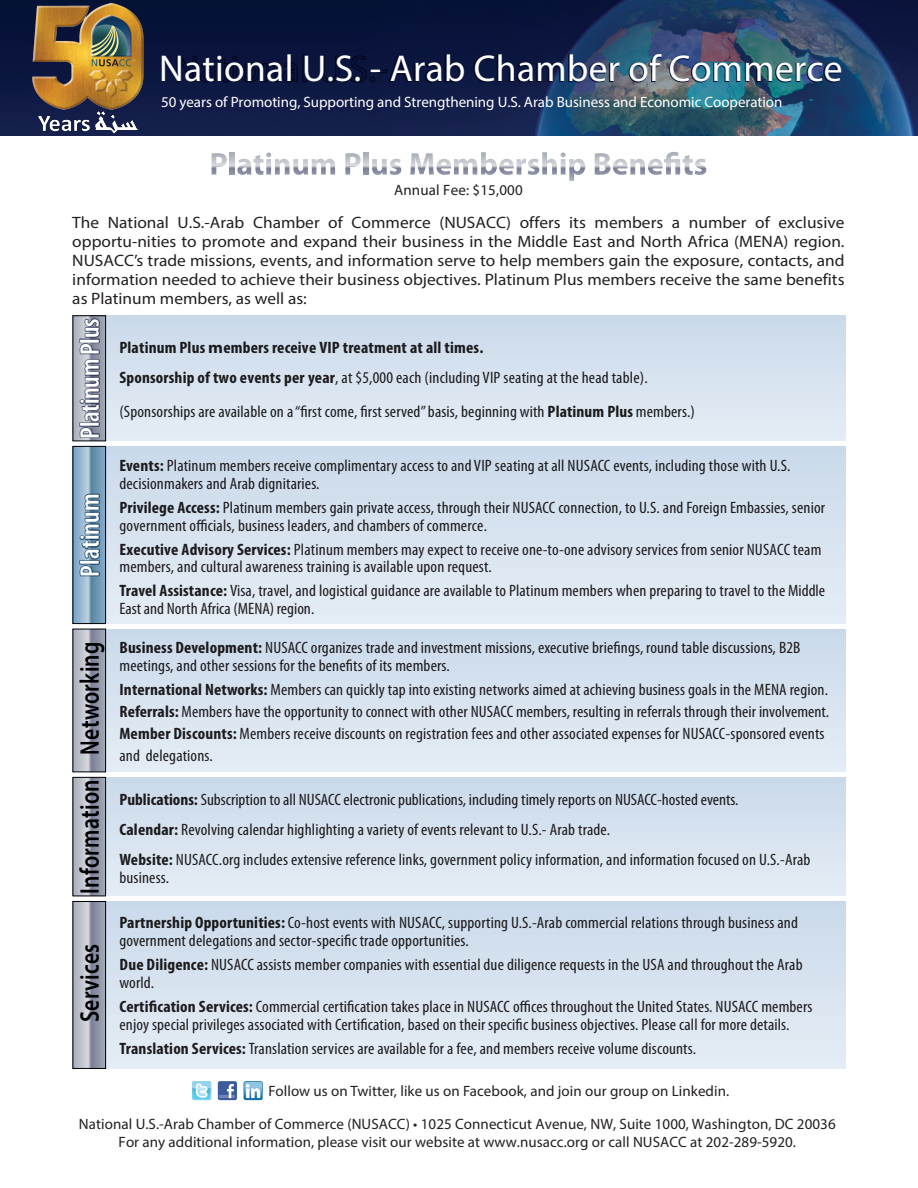
<style>
.page{position:relative;width:918px;height:1188px;background:#fff}
.page>*{position:absolute;margin:0;border:0;box-sizing:border-box;transform-origin:0 0}
.t1{font:37.5px "Myriad Pro";letter-spacing:.01em;color:#fff}
.t2{font:600 27px "Myriad Pro";letter-spacing:.01em;color:#000002;scale:.8 1}
.t3{font:600 condensed 27px "Myriad Pro";letter-spacing:-.01em;color:#fff}
.t4{font:600 condensed 27px "Myriad Pro";letter-spacing:.01em;color:#fff}
.t5{font:condensed 16.5px/18px "Myriad Pro";letter-spacing:.01em;color:#231f20;scale:1.05 1}
.t6{font:16.5px/19.2px "Myriad Pro";color:#231f20;text-align:justify;scale:1.05 1}
.t7{font:700 condensed 16.5px/30.8px "Myriad Pro";letter-spacing:.01em;color:#231f20;scale:1.05 1}
.t8{font:condensed 16.5px "Myriad Pro";letter-spacing:.01em;color:#211e1e;scale:1.05 1}
.t9{font:15px/17.4px "Myriad Pro";letter-spacing:.005em;color:#231f20;text-align:center}
.t10{font:15px "Myriad Pro";letter-spacing:-.005em;color:#fff}
.s1{font-stretch:normal}
.s2{font-weight:400}
.s3{font-weight:700}
</style>
<div class="page">
<img style="left:0;top:0;width:918px;height:136px">
<svg style="left:176px;top:55px;width:123px;height:28px;background:#081137"></svg>
<svg style="left:319px;top:54px;width:145px;height:29px;background:#091238"></svg>
<svg style="left:473px;top:54px;width:147px;height:29px;background:#16254c"></svg>
<svg style="left:628px;top:53px;width:34px;height:30px"></svg>
<img style="left:669px;top:55px;width:172px;height:28px">
<div style="left:73px;top:446px;width:772px;height:178px;background:linear-gradient(to right,#d7e3f0,#d7e3f0)"></div>
<svg style="left:75px;top:448px;width:29px;height:174px;background:#85a8c3"></svg>
<div style="left:73px;top:446px;width:33px;height:178px;border:1px solid #000002"></div>
<svg style="left:78px;top:493px;width:23px;height:84px;background:#587f9c"></svg>
<div style="left:73px;top:316px;width:772px;height:125px;background:linear-gradient(to right,#d7e3ef,#d7e3ef)"></div>
<svg style="left:75px;top:317px;width:29px;height:122px"></svg>
<div style="left:73px;top:315px;width:33px;height:126px;border:1px solid #000002"></div>
<svg style="left:78px;top:317px;width:23px;height:122px;background:#7a8093"></svg>
<div style="left:73px;top:629px;width:772px;height:143px;background:linear-gradient(to right,#d7e3ef,#d7e3ef)"></div>
<svg style="left:75px;top:631px;width:29px;height:139px;background:#a7acb9"></svg>
<div style="left:73px;top:629px;width:33px;height:143px;border:1px solid #000002"></div>
<div style="left:73px;top:777px;width:772px;height:119px;background:linear-gradient(to right,#d7e3ef,#d7e3ef)"></div>
<svg style="left:75px;top:779px;width:29px;height:115px;background:#a7acb9"></svg>
<div style="left:73px;top:777px;width:33px;height:119px;border:1px solid #000002"></div>
<div style="left:73px;top:901px;width:772px;height:167px;background:linear-gradient(to right,#d7e3ef,#d7e3ef)"></div>
<svg style="left:75px;top:903px;width:29px;height:164px;background:#a7acb9"></svg>
<div style="left:73px;top:901px;width:33px;height:168px;border:1px solid #000002"></div>
<div style="left:218px;top:1081px;width:19px;height:19px;background:#3b5b9c;border-radius:2px"></div>
<svg style="left:220px;top:1084px;width:15px;height:14px"></svg>
<div style="left:244px;top:1081px;width:19px;height:19px;background:#1172a7;border-radius:2px"></div>
<svg style="left:244px;top:1082px;width:18px;height:16px"></svg>
<svg style="left:192px;top:1081px;width:19px;height:19px"></svg>
<svg style="left:212px;top:153px;width:15px;height:22px"></svg>
<svg style="left:230px;top:152px;width:5px;height:23px"></svg>
<svg style="left:237px;top:152px;width:98px;height:23px"></svg>
<svg style="left:345px;top:153px;width:16px;height:22px"></svg>
<svg style="left:364px;top:152px;width:4px;height:23px"></svg>
<svg style="left:372px;top:159px;width:29px;height:16px"></svg>
<svg style="left:410px;top:152px;width:175px;height:29px"></svg>
<svg style="left:595px;top:152px;width:111px;height:23px"></svg>
<img style="left:23px;top:0;width:130px;height:136px">
<h1 class="t1" style="left:159px;top:45px;width:685px">National U.S. - Arab Chamber of Commerce</h1>
<p class="t10" style="left:161px;top:93px;width:623px">50 years of Promoting, Supporting and Strengthening U.S. Arab Business and Economic Cooperation</p>
<p class="t9" style="left:394px;top:181px;width:130px">Annual Fee: $15,000</p>
<p class="t6" style="left:72px;top:212px;width:737px">The National U.S.-Arab Chamber of Commerce (NUSACC) offers its members a number of exclusive opportu-nities to promote and expand their business in the Middle East and North Africa (MENA) region.<br>NUSACC’s trade missions, events, and information serve to help members gain the exposure, contacts, and information needed to achieve their business objectives. Platinum Plus members receive the same benefits as Platinum members, as well as:</p>
<h2 class="t3" style="left:75px;top:439px;width:122px;rotate:-90deg">Platinum Plus</h2>
<h2 class="t4" style="left:75px;top:577px;width:85px;rotate:-90deg">Platinum</h2>
<h2 class="t2" style="left:73px;top:755px;width:143px;rotate:-90deg">Networking</h2>
<h2 class="t2" style="left:73px;top:894px;width:145px;rotate:-90deg">Information</h2>
<h2 class="t2" style="left:73px;top:1022px;width:99px;rotate:-90deg">Services</h2>
<p class="t7" style="left:119px;top:332px;width:505px">Platinum Plus <span class="s1">m</span>embers receive VIP treatment at all times.<br>Sponsorship of two events per year<span class="s2">, at $5,000 each (including VIP seating at the head table).</span></p>
<p class="t8" style="left:119px;top:403px;width:550px">(Sponsorships are available on a“first come, first served”basis, beginning with <span class="s3">Platinum Plus</span> members.)</p>
<p class="t5" style="left:119px;top:457px;width:641px"><span class="s3">Events:</span> Platinum members receive complimentary access to and VIP seating at all NUSACC events, including those with U.S. decisionmakers and Arab dignitaries.</p>
<p class="t5" style="left:119px;top:499px;width:674px"><span class="s3">Privilege Access:</span> Platinum members gain private access, through their NUSACC connection, to U.S. and Foreign Embassies, senior government officials, business leaders, and chambers of commerce.</p>
<p class="t5" style="left:119px;top:542px;width:670px;line-height:16.6px"><span class="s3">Executive Advisory Services:</span> Platinum members may expect to receive one-to-one advisory services from senior NUSACC team members, and cultural awareness training is available upon request.</p>
<p class="t5" style="left:119px;top:582px;width:674px"><span class="s3">Travel Assistance:</span> Visa, travel, and logistical guidance are available to Platinum members when preparing to travel to the Middle<br>East and North Africa (MENA) region.</p>
<p class="t5" style="left:119px;top:639px;width:650px"><span class="s3">Business Development:</span> NUSACC organizes trade and investment missions, executive briefings, round table discussions, B2B meetings, and other sessions for the benefits of its members.</p>
<p class="t5" style="left:119px;top:679px;width:677px;line-height:22px"><span class="s3">International Networks:</span> Members can quickly tap into existing networks aimed atachieving business goals in the MENA region.<br><span class="s3">Referrals:</span> Members have the opportunity to connect with other NUSACC members, resulting in referrals through their involvement.<br><span class="s3">Member Discounts:</span> Members receive discounts on registration fees and other associated expenses for NUSACC-sponsored events and delegations.</p>
<p class="t5" style="left:119px;top:784px;width:660px;line-height:30px"><span class="s3">Publications:</span> Subscription to all NUSACC electronic publications, including timely reports on NUSACC-hosted events.<br><span class="s3">Calendar:</span> Revolving calendar highlighting a variety of events relevant to U.S.- Arab trade.<br><span class="s3">Website:</span> NUSACC.org includes extensive reference links, government policy information, and information focused on U.S.-Arab</p>
<p class="t5" style="left:119px;top:868px;width:49px">business.</p>
<p class="t5" style="left:119px;top:914px;width:648px"><span class="s3">Partnership Opportunities:</span>Co-host events with NUSACC, supporting U.S.-Arab commercial relations through business and government delegations and sector-specific trade opportunities.</p>
<p class="t5" style="left:119px;top:956px;width:652px"><span class="s3">Due Diligence:</span> NUSACC assists member companies with essential due diligence requests in the USA and throughout the Arab world.</p>
<p class="t5" style="left:119px;top:998px;width:662px"><span class="s3">Certification Services:</span> Commercial certification takes place in NUSACC offices throughout the United States. NUSACC members enjoy special privileges associated with Certification, based on their specific business objectives. Please call for more details.</p>
<p class="t5" style="left:119px;top:1040px;width:551px"><span class="s3">Translation Services:</span> Translation services are available for a fee, and members receive volume discounts.</p>
<p class="t9" style="left:269px;top:1082px;width:462px">Follow us on Twitter, like us on Facebook, and join our group on Linkedin.</p>
<p class="t9" style="left:79px;top:1115px;width:758px">National U.S.-Arab Chamber of Commerce (NUSACC) • 1025 Connecticut Avenue, NW, Suite 1000, Washington, DC 20036<br>For any additional information, please visit our website at www.nusacc.org or call NUSACC at 202-289-5920.</p>
</div>
